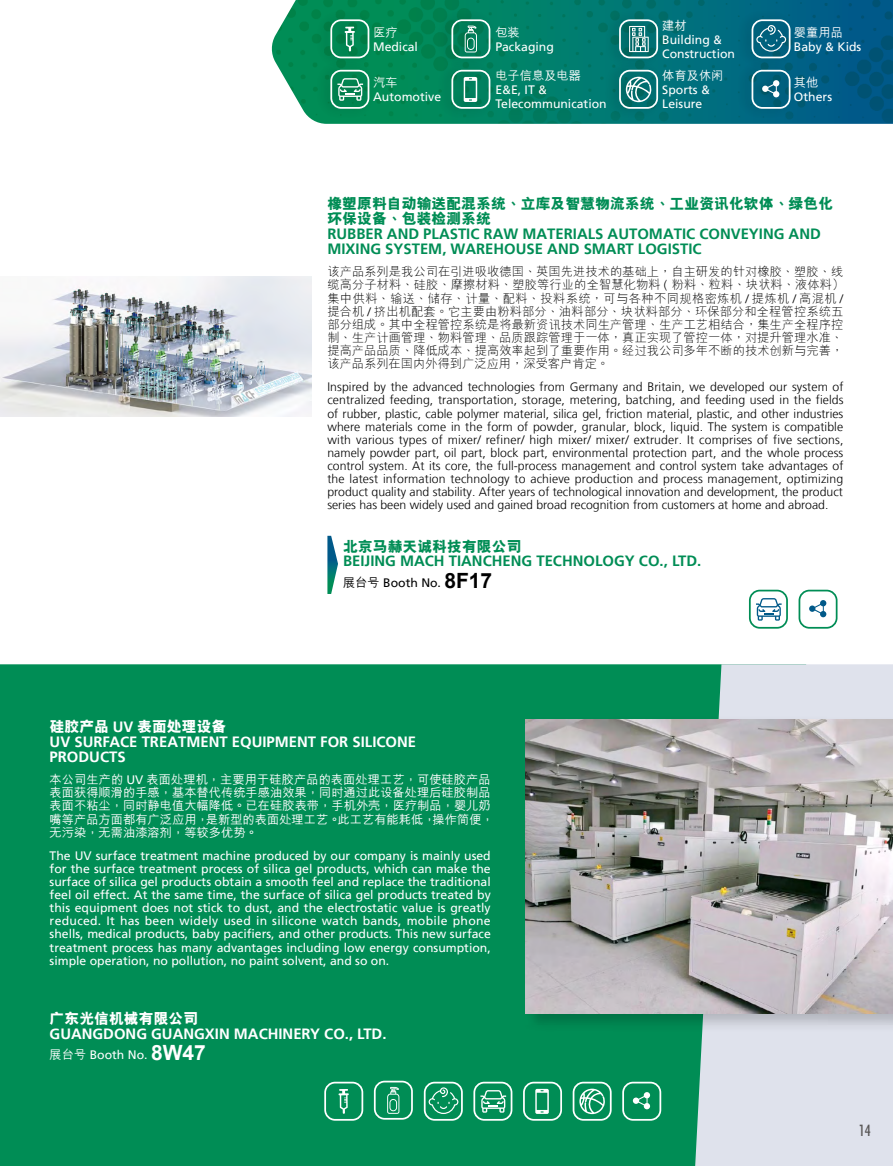
<style>
.page{position:relative;width:893px;height:1166px;background:#fff}
.page>*{position:absolute;margin:0;border:0;box-sizing:border-box;transform-origin:0 0}
.t1{font:500 condensed 15.75px "Futura BT";color:#595757}
.t2{font:700 14.88px/14.9px "Frutiger LT";color:#008d55}
.t3{font:700 14.88px/14.9px "Frutiger LT";color:#fff}
.t4{font:800 14.88px/14.9px "M Hei HKS";color:#008d55}
.t5{font:800 14.88px "M Hei HKS";color:#fff}
.t6{font:300 12.25px/13.1px "Frutiger LT";color:#000;text-align:justify}
.t7{font:12.25px/13.1px "Frutiger LT";color:#fff}
.t8{font:300 12.25px/13.1px "M Hei HKS";letter-spacing:.005em;color:#000;text-align:justify}
.t9{font:500 12.25px/13.1px "M Hei HKS";color:#fff}
.t10{font:12.25px "Frutiger LT";color:#000}
.s1{font-family:"Frutiger LT"}
.s2{font-family:"M Hei HKS";font-weight:500}
.s3{font-family:"Arial";font-weight:700;font-size:21px}
.s4{font-family:"Frutiger LT";font-weight:700}
.s5{font-family:"Frutiger LT";font-weight:400}
</style>
<div class="page">
<div style="left:0;top:664px;width:695px;height:502px;background:#008d55"></div>
<svg style="left:695px;top:664px;width:198px;height:502px;background:#cfdce1"></svg>
<div style="left:522px;top:716px;width:371px;height:316px;background:#000;opacity:.2"></div>
<img style="left:525px;top:719px;width:368px;height:294px">
<svg style="left:327px;top:536px;width:11px;height:58px"></svg>
<svg style="left:756px;top:598px;width:26px;height:23px"></svg>
<div style="left:749px;top:590px;width:39px;height:39px;border:2px solid #008d55;border-radius:10px"></div>
<svg style="left:809px;top:600px;width:17px;height:17px"></svg>
<div style="left:798px;top:590px;width:39px;height:39px;border:2px solid #008d55;border-radius:10px"></div>
<svg style="left:339px;top:1089px;width:10px;height:25px"></svg>
<div style="left:324px;top:1082px;width:39px;height:38px;border:2px solid #fff;border-radius:10px"></div>
<svg style="left:387px;top:1087px;width:12px;height:27px"></svg>
<div style="left:374px;top:1080px;width:39px;height:39px;border:2px solid #fff;border-radius:10px"></div>
<svg style="left:428px;top:1087px;width:30px;height:27px"></svg>
<div style="left:424px;top:1082px;width:39px;height:38px;border:2px solid #fff;border-radius:10px"></div>
<svg style="left:480px;top:1090px;width:26px;height:22px"></svg>
<div style="left:473px;top:1082px;width:39px;height:38px;border:2px solid #fff;border-radius:10px"></div>
<svg style="left:535px;top:1089px;width:14px;height:25px"></svg>
<div style="left:523px;top:1082px;width:39px;height:38px;border:2px solid #fff;border-radius:10px"></div>
<svg style="left:579px;top:1088px;width:26px;height:26px"></svg>
<div style="left:573px;top:1082px;width:39px;height:38px;border:2px solid #fff;border-radius:10px"></div>
<svg style="left:633px;top:1092px;width:17px;height:17px"></svg>
<div style="left:622px;top:1082px;width:39px;height:38px;border:2px solid #fff;border-radius:10px"></div>
<img style="left:0;top:276px;width:312px;height:141px">
<svg style="left:271px;top:0;width:622px;height:124px;background:#097a75"></svg>
<div style="left:315px;top:10px;width:59px;height:59px;background:#000;opacity:.3"></div>
<svg style="left:345px;top:27px;width:10px;height:24px"></svg>
<div style="left:330px;top:19px;width:39px;height:39px;border:2px solid #fff;border-radius:10px"></div>
<div style="left:436px;top:10px;width:59px;height:59px;background:#000;opacity:.3"></div>
<svg style="left:465px;top:26px;width:12px;height:26px"></svg>
<div style="left:451px;top:19px;width:39px;height:39px;border:2px solid #fff;border-radius:10px"></div>
<div style="left:604px;top:10px;width:59px;height:59px;background:#000;opacity:.3"></div>
<svg style="left:629px;top:26px;width:20px;height:26px"></svg>
<div style="left:619px;top:19px;width:39px;height:39px;border:2px solid #fff;border-radius:10px"></div>
<div style="left:737px;top:10px;width:58px;height:59px;background:#000;opacity:.3"></div>
<svg style="left:756px;top:25px;width:30px;height:27px"></svg>
<div style="left:752px;top:19px;width:38px;height:39px;border:2px solid #fff;border-radius:10px"></div>
<div style="left:315px;top:60px;width:59px;height:59px;background:#000;opacity:.3"></div>
<svg style="left:337px;top:78px;width:26px;height:23px"></svg>
<div style="left:330px;top:70px;width:39px;height:39px;border:2px solid #fff;border-radius:10px"></div>
<div style="left:436px;top:60px;width:59px;height:59px;background:#000;opacity:.3"></div>
<svg style="left:464px;top:77px;width:13px;height:25px"></svg>
<div style="left:451px;top:70px;width:39px;height:39px;border:2px solid #fff;border-radius:10px"></div>
<div style="left:604px;top:60px;width:59px;height:59px;background:#000;opacity:.3"></div>
<svg style="left:626px;top:77px;width:25px;height:25px"></svg>
<div style="left:619px;top:70px;width:39px;height:39px;border:2px solid #fff;border-radius:10px"></div>
<div style="left:737px;top:60px;width:58px;height:59px;background:#000;opacity:.3"></div>
<svg style="left:762px;top:80px;width:17px;height:17px"></svg>
<div style="left:752px;top:70px;width:38px;height:39px;border:2px solid #fff;border-radius:10px"></div>
<p class="t9" style="left:373px;top:25px;width:26px">醫療</p>
<p class="t7" style="left:373px;top:40px;width:46px">Medical</p>
<p class="t9" style="left:373px;top:75px;width:26px">汽車</p>
<p class="t7" style="left:373px;top:90px;width:70px">Automotive</p>
<p class="t9" style="left:495px;top:25px;width:26px">包裝</p>
<p class="t7" style="left:495px;top:40px;width:60px">Packaging</p>
<p class="t9" style="left:495px;top:68px;width:87px">電子信息及電器</p>
<p class="t7" style="left:495px;top:83px;width:113px;line-height:14px">E&amp;E, IT &amp;<br>Telecommunication</p>
<p class="t9" style="left:662px;top:18px;width:26px">建材</p>
<p class="t7" style="left:662px;top:32px;width:74px;line-height:14px">Building &amp;<br>Construction</p>
<p class="t9" style="left:662px;top:68px;width:63px">體育及休閒</p>
<p class="t7" style="left:662px;top:83px;width:49px;line-height:14px">Sports &amp;<br>Leisure</p>
<p class="t9" style="left:794px;top:25px;width:50px">嬰童用品</p>
<p class="t7" style="left:794px;top:40px;width:69px">Baby &amp; Kids</p>
<p class="t9" style="left:794px;top:75px;width:26px">其他</p>
<p class="t7" style="left:794px;top:90px;width:40px">Others</p>
<p class="t4" style="left:327px;top:196px;width:507px">橡塑原料自動輸送配混系統、立庫及智慧物流系統、工業資訊化軟體、綠色化環保設備、包裝檢測系統</p>
<p class="t2" style="left:327px;top:226px;width:495px">RUBBER AND PLASTIC RAW MATERIALS AUTOMATIC CONVEYING AND<br>MIXING SYSTEM, WAREHOUSE AND SMART LOGISTIC</p>
<p class="t8" style="left:327px;top:265px;width:519px">該產品系列是我公司在引進吸收德國、英國先進技術的基礎上，自主研發的針對橡膠、塑膠、線纜高分子材料、硅膠、摩擦材料、塑膠等行業的全智慧化物料 <span class="s1">(</span> 粉料、粒料、塊狀料、液體料）集中供料、輸送、儲存、計量、配料、投料系統，可與各種不同規格密煉機 <span class="s1">/</span> 提煉機 <span class="s1">/</span> 高混機 <span class="s1">/</span>提合機 <span class="s1">/</span> 擠出機配套。它主要由粉料部分、油料部分、塊狀料部分、環保部分和全程管控系統五部分組成。其中全程管控系統是將最新資訊技術同生產管理、生產工藝相結合，集生產全程序控制、生產計畫管理、物料管理、品質跟蹤管理於一體，真正實現了管控一體，對提升管理水準、提高產品品質、降低成本、提高效率起到了重要作用。經過我公司多年不斷的技術創新與完善，該產品系列在國內外得到廣泛應用，深受客戶肯定。</p>
<p class="t6" style="left:327px;top:381px;width:518px">Inspired by the advanced technologies from Germany and Britain, we developed our system of centralized feeding, transportation, storage, metering, batching, and feeding used in the fields of rubber, plastic, cable polymer material, silica gel, friction material, plastic, and other industries where materials come in the form of powder, granular, block, liquid. The system is compatible with various types of mixer/ refiner/ high mixer/ mixer/ extruder. It comprises of five sections, namely powder part, oil part, block part, environmental protection part, and the whole process control system. At its core, the full-process management and control system take advantages of the latest information technology to achieve production and process management, optimizing product quality and stability. After years of technological innovation and development, the product series has been widely used and gained broad recognition from customers at home and abroad.</p>
<p class="t4" style="left:343px;top:539px;width:180px">北京馬赫天誠科技有限公司</p>
<p class="t2" style="left:343px;top:554px;width:360px">BEIJING MACH TIANCHENG TECHNOLOGY CO., LTD.</p>
<p class="t10" style="left:343px;top:575px;width:151px"><span class="s2">展台號</span> Booth No. <span class="s3">8F17</span></p>
<p class="t5" style="left:50px;top:716px;width:178px">硅膠產品 <span class="s4">UV</span> 表面處理設備</p>
<p class="t3" style="left:50px;top:734px;width:368px">UV SURFACE TREATMENT EQUIPMENT FOR SILICONE<br>PRODUCTS</p>
<p class="t9" style="left:50px;top:772px;width:446px">本公司生產的 <span class="s5">UV</span> 表面處理機，主要用於硅膠產品的表面處理工藝，可使硅膠產品表面獲得順滑的手感，基本替代傳統手感油效果，同時通過此設備處理後硅膠製品表面不粘塵，同時靜電值大幅降低。已在硅膠錶帶，手機外殼，醫療製品，嬰兒奶嘴等產品方面都有廣泛應用，是新型的表面處理工藝。此工藝有能耗低，操作簡便，無污染，無需油漆溶劑，等較多優勢。</p>
<p class="t7" style="left:50px;top:849px;width:443px;text-align:justify">The UV surface treatment machine produced by our company is mainly used for the surface treatment process of silica gel products, which can make the surface of silica gel products obtain a smooth feel and replace the traditional feel oil effect. At the same time, the surface of silica gel products treated by this equipment does not stick to dust, and the electrostatic value is greatly reduced. It has been widely used in silicone watch bands, mobile phone shells, medical products, baby pacifiers, and other products. This new surface treatment process has many advantages including low energy consumption, simple operation, no pollution, no paint solvent, and so on.</p>
<p class="t5" style="left:50px;top:1009px;width:150px">广東光信机械有限公司</p>
<p class="t3" style="left:50px;top:1026px;width:338px">GUANGDONG GUANGXIN MACHINERY CO., LTD.</p>
<p class="t7" style="left:50px;top:1048px;width:158px"><span class="s2">展台號</span> Booth No. <span class="s3">8W47</span></p>
<p class="t1" style="left:859px;top:1120px;width:14px">14</p>
</div>
